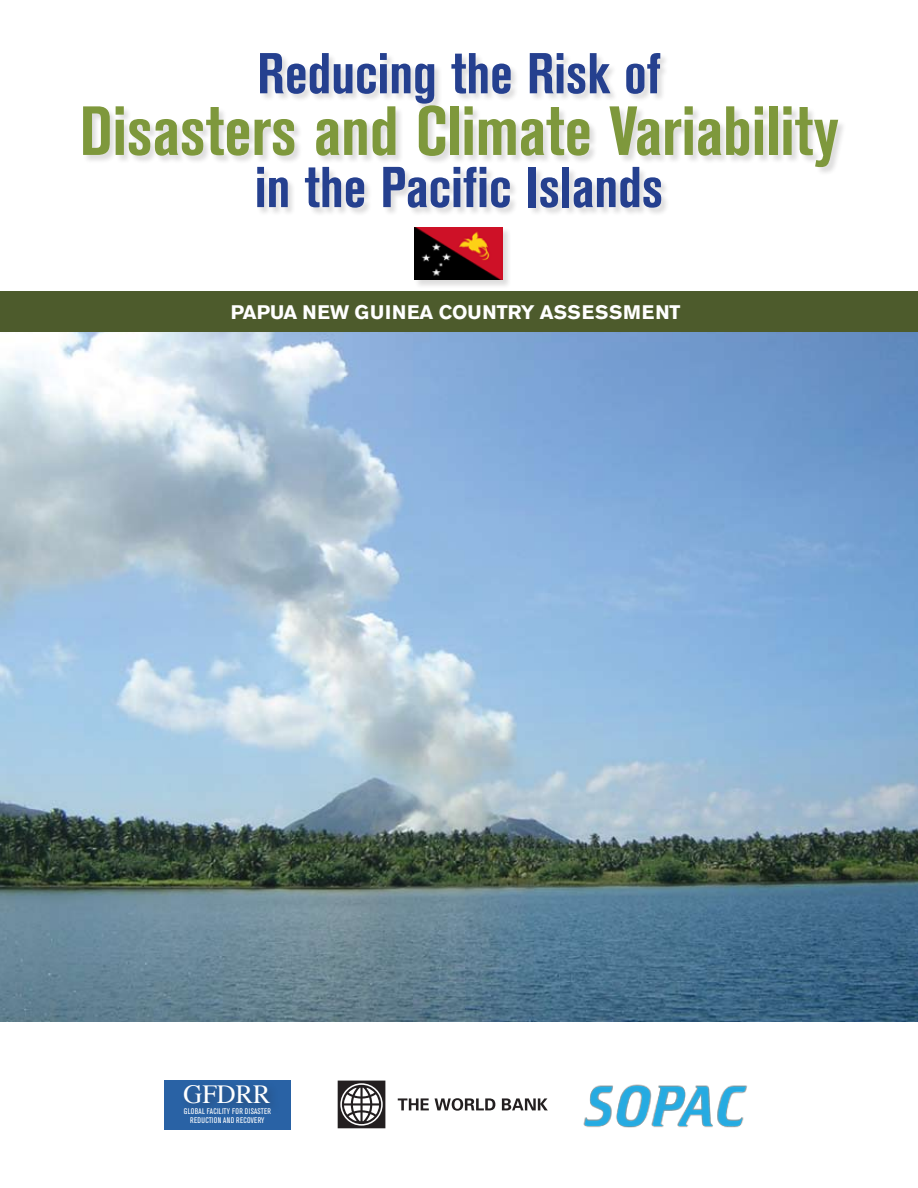
<style>
.page{position:relative;width:918px;height:1188px;background:#fff}
.page>*{position:absolute;margin:0;border:0;box-sizing:border-box;transform-origin:0 0}
.t1{font:700 condensed 68.7px "Akzidenz Grotesk BE";color:#7e983c}
.t2{font:700 condensed 56.85px "Akzidenz Grotesk BE";color:#25408f}
.t3{font:26.1px "Times";color:#fff}
.t4{font:700 19.5px "Akzidenz Grotesk BE";color:#fff}
.t5{font:condensed 8.1px/9.8px "Akzidenz Grotesk BE";letter-spacing:.03em;color:#fff;text-align:center}
</style>
<div class="page">
<img style="left:0;top:332px;width:918px;height:690px">
<div style="left:0;top:291px;width:918px;height:41px;background:#4d5b2c"></div>
<div style="left:83px;top:54px;width:764px;height:162px;background:#231f20;opacity:.15"></div>
<svg style="left:398px;top:1098px;width:31px;height:12px"></svg>
<svg style="left:435px;top:1098px;width:60px;height:13px"></svg>
<svg style="left:502px;top:1098px;width:46px;height:13px"></svg>
<svg style="left:338px;top:1081px;width:47px;height:47px"></svg>
<div style="left:164px;top:1080px;width:127px;height:49px;background:#2962a5"></div>
<div style="left:180px;top:1081px;width:100px;height:34px;background:#285e9d"></div>
<img style="left:583px;top:1084px;width:164px;height:44px">
<div style="left:414px;top:227px;width:98px;height:62px;background:#231f20;opacity:.15"></div>
<img style="left:414px;top:227px;width:89px;height:53px">
<h2 class="t2" style="left:257px;top:41px;width:405px">Reducing the Risk of</h2>
<h1 class="t1" style="left:80px;top:92px;width:760px">Disasters and Climate Variability</h1>
<h2 class="t2" style="left:255px;top:155px;width:410px">in the Pacific Islands</h2>
<h3 class="t4" style="left:231px;top:301px;width:451px">PAPUA NEW GUINEA COUNTRY ASSESSMENT</h3>
<h3 class="t3" style="left:184px;top:1069px;width:89px">GFDRR</h3>
<p class="t5" style="left:184px;top:1106px;width:89px">Global FACILITY FOR DISASTER<br>REDUCTION AND RECOVERY</p>
</div>
